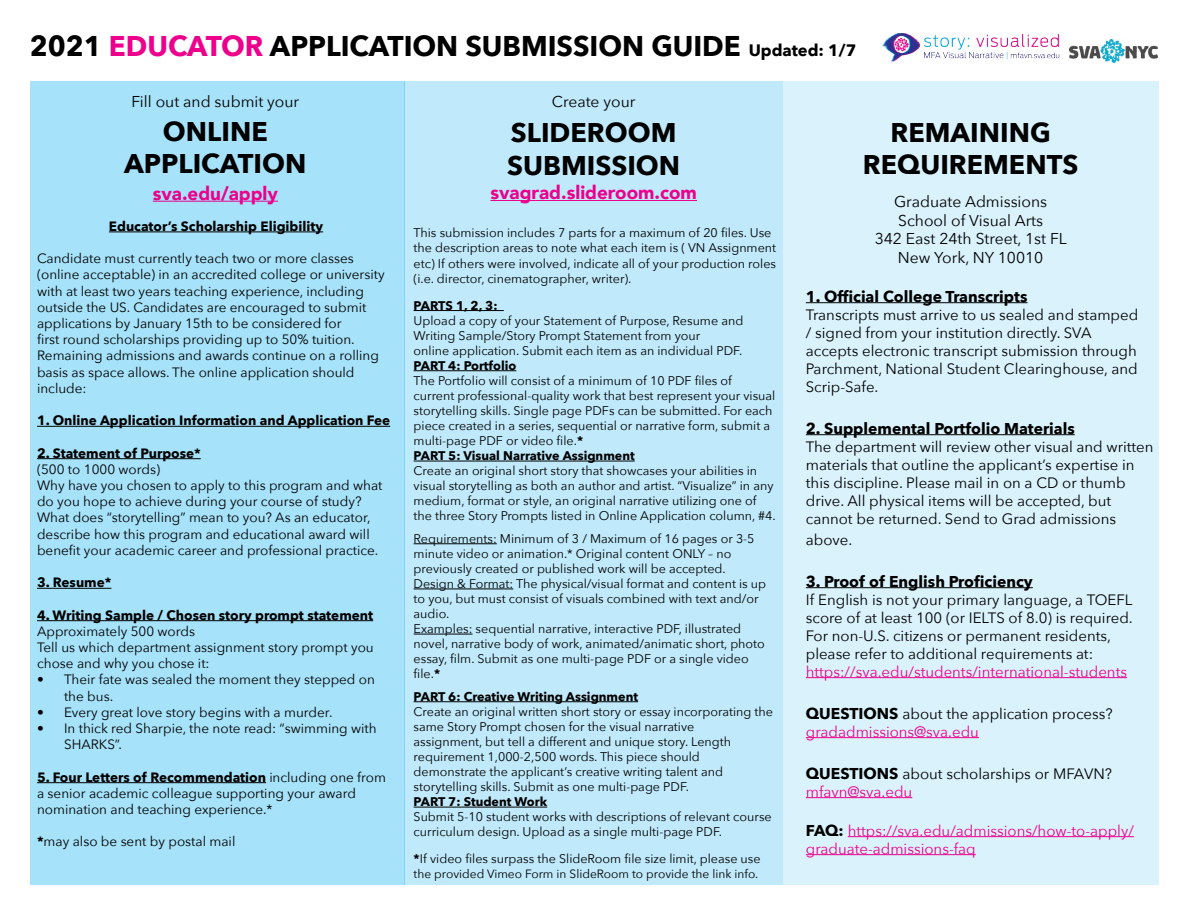
<style>
.page{position:relative;width:1188px;height:918px;background:#fff}
.page>*{position:absolute;margin:0;border:0;box-sizing:border-box;transform-origin:0 0}
.t1{font:700 28.5px "Avenir Next";color:#000}
.t2{font:700 27px/32.4px "Avenir Next";color:#000;text-align:center}
.t3{font:900 18.75px "Avenir";color:#ec008c}
.t4{font:15.6px/18.8px "Avenir Next";color:#000;text-align:center}
.t5{font:700 15.6px "Avenir Next";color:#000}
.t6{font:15px/18px "Avenir Next";color:#000}
.t7{font:15px/18px "Avenir Next";color:#ec008c}
.t8{font:13.5px/16.2px "Avenir Next";color:#000}
.t9{font:700 13.5px "Avenir Next";color:#000}
.t10{font:12.6px/15px "Avenir Next";color:#000}
.t11{font:700 12.6px "Avenir Next";color:#000}
.t12{font:12px "Avenir Next";color:#000}
.s1{color:#ec008c}
.s2{font-size:16.5px}
.s3{font-weight:700}
.s4{font-weight:700;font-size:15.6px}
.s5{font-weight:700;font-size:15.6px;color:#000}
</style>
<div class="page">
<div style="left:30px;top:81px;width:374px;height:804px;background:#a6e2f9"></div>
<div style="left:404px;top:81px;width:379px;height:804px;background:#c0eafb"></div>
<div style="left:783px;top:81px;width:375px;height:804px;background:#d9f2fc"></div>
<hr style="left:109px;top:232px;width:214px;height:1px;background:#000">
<hr style="left:37px;top:426px;width:353px;height:1px;background:#000">
<hr style="left:37px;top:458px;width:164px;height:1px;background:#000">
<hr style="left:37px;top:588px;width:74px;height:1px;background:#000">
<hr style="left:37px;top:620px;width:336px;height:1px;background:#000">
<hr style="left:37px;top:782px;width:229px;height:1px;background:#000">
<hr style="left:153px;top:201px;width:125px;height:1px;background:#ec008c">
<hr style="left:414px;top:310px;width:90px;height:1px;background:#000">
<hr style="left:414px;top:370px;width:102px;height:1px;background:#000">
<hr style="left:414px;top:461px;width:221px;height:1px;background:#000">
<hr style="left:414px;top:543px;width:83px;height:1px;background:#000">
<hr style="left:414px;top:589px;width:99px;height:1px;background:#000">
<hr style="left:414px;top:634px;width:59px;height:1px;background:#000">
<hr style="left:414px;top:701px;width:224px;height:1px;background:#000">
<hr style="left:414px;top:807px;width:133px;height:1px;background:#000">
<hr style="left:490px;top:200px;width:207px;height:1px;background:#ec008c">
<hr style="left:806px;top:302px;width:221px;height:1px;background:#000">
<hr style="left:806px;top:434px;width:269px;height:1px;background:#000">
<hr style="left:806px;top:587px;width:227px;height:1px;background:#000">
<hr style="left:806px;top:677px;width:321px;height:1px;background:#ec008c">
<hr style="left:806px;top:737px;width:173px;height:1px;background:#ec008c">
<hr style="left:806px;top:797px;width:106px;height:1px;background:#ec008c">
<hr style="left:848px;top:836px;width:286px;height:1px;background:#ec008c">
<hr style="left:806px;top:854px;width:170px;height:1px;background:#ec008c">
<img style="left:882px;top:34px;width:177px;height:28px">
<img style="left:1070px;top:40px;width:88px;height:22px">
<h1 class="t1" style="left:30px;top:22px;width:828px">2021 <span class="s1">EDUCATOR</span> APPLICATION SUBMISSION GUIDE <span class="s2">Updated: 1/7</span></h1>
<p class="t4" style="left:131px;top:92px;width:169px">Fill out and submit your</p>
<h2 class="t2" style="left:124px;top:115px;width:184px">ONLINE<br>APPLICATION</h2>
<h3 class="t3" style="left:153px;top:177px;width:127px">sva.edu/apply</h3>
<p class="t9" style="left:109px;top:214px;width:216px">Educator’s Scholarship Eligibility</p>
<p class="t8" style="left:37px;top:250px;width:349px">Candidate must currently teach two or more classes (online acceptable) in an accredited college or university with at least two years teaching experience, including outside the US. Candidates are encouraged to submit applications by January 15th to be considered for<br>first round scholarships providing up to 50% tuition.<br>Remaining admissions and awards continue on a rolling basis as space allows. The online application should include:</p>
<p class="t9" style="left:37px;top:409px;width:355px">1. Online Application Information and Application Fee</p>
<p class="t9" style="left:37px;top:441px;width:165px">2. Statement of Purpose*</p>
<p class="t8" style="left:37px;top:461px;width:347px">(500 to 1000 words)<br>Why have you chosen to apply to this program and what do you hope to achieve during your course of study?<br>What does “storytelling” mean to you? As an educator, describe how this program and educational award will benefit your academic career and professional practice.</p>
<p class="t9" style="left:37px;top:571px;width:76px">3. Resume*</p>
<p class="t9" style="left:37px;top:603px;width:338px">4. Writing Sample / Chosen story prompt statement</p>
<p class="t8" style="left:37px;top:623px;width:338px">Approximately 500 words<br>Tell us which department assignment story prompt you chose and why you chose it:</p>
<p class="t8" style="left:64px;top:671px;width:312px;text-indent:-27px">• Their fate was sealed the moment they stepped on the bus.</p>
<p class="t8" style="left:37px;top:704px;width:297px">• Every great love story begins with a murder.</p>
<p class="t8" style="left:64px;top:720px;width:314px;text-indent:-27px">• In thick red Sharpie, the note read: “swimming with<br>SHARKS”.</p>
<p class="t8" style="left:37px;top:768px;width:351px"><span class="s3">5. Four Letters of Recommendation</span> including one from a senior academic colleague supporting your award nomination and teaching experience.*</p>
<p class="t8" style="left:37px;top:833px;width:200px"><span class="s3">*</span>may also be sent by postal mail</p>
<p class="t4" style="left:552px;top:92px;width:85px">Create your</p>
<h2 class="t2" style="left:507px;top:116px;width:175px;text-align:left">SLIDEROOM<br>SUBMISSION</h2>
<h3 class="t3" style="left:490px;top:176px;width:208px">svagrad.slideroom.com</h3>
<p class="t10" style="left:414px;top:225px;width:364px">This submission includes 7 parts for a maximum of 20 files. Use the description areas to note what each item is ( VN Assignment etc) If others were involved, indicate all of your production roles (i.e. director, cinematographer, writer).</p>
<p class="t11" style="left:414px;top:294px;width:85px">PARTS 1, 2, 3:</p>
<p class="t10" style="left:414px;top:312px;width:331px">Upload a copy of your Statement of Purpose, Resume and<br>Writing Sample/Story Prompt Statement from your<br>online application. Submit each item as an individual PDF.</p>
<p class="t11" style="left:414px;top:354px;width:104px">PART 4: Portfolio</p>
<p class="t10" style="left:414px;top:372px;width:363px">The Portfolio will consist of a minimum of 10 PDF files of current professional-quality work that best represent your visual storytelling skills. Single page PDFs can be submitted. For each piece created in a series, sequential or narrative form, submit a multi-page PDF or video file.<span class="s3">*<br>PART 5: Visual Narrative Assignment</span></p>
<p class="t10" style="left:414px;top:463px;width:363px">Create an original short story that showcases your abilities in visual storytelling as both an author and artist. “Visualize” in any medium, format or style, an original narrative utilizing one of the three Story Prompts listed in Online Application column, #4.</p>
<p class="t10" style="left:414px;top:530px;width:354px">Requirements: Minimum of 3 / Maximum of 16 pages or 3-5 minute video or animation.* Original content ONLY – no previously created or published work will be accepted.<br>Design &amp; Format: The physical/visual format and content is up to you, but must consist of visuals combined with text and/or audio.<br>Examples: sequential narrative, interactive PDF, illustrated novel, narrative body of work, animated/animatic short, photo essay, film. Submit as one multi-page PDF or a single video file.<span class="s3">*</span></p>
<p class="t11" style="left:414px;top:685px;width:226px">PART 6: Creative Writing Assignment</p>
<p class="t10" style="left:414px;top:703px;width:361px">Create an original written short story or essay incorporating the same Story Prompt chosen for the visual narrative<br>assignment, but tell a different and unique story. Length requirement 1,000-2,500 words. This piece should demonstrate the applicant’s creative writing talent and storytelling skills. Submit as one multi-page PDF.</p>
<p class="t11" style="left:414px;top:791px;width:135px">PART 7: Student Work</p>
<p class="t10" style="left:414px;top:809px;width:360px">Submit 5-10 student works with descriptions of relevant course curriculum design. Upload as a single multi-page PDF.</p>
<p class="t10" style="left:414px;top:851px;width:349px"><span class="s3">*</span>If video files surpass the SlideRoom file size limit, please use</p>
<p class="t12" style="left:414px;top:863px;width:346px">the provided Vimeo Form in SlideRoom to provide the link info.</p>
<h2 class="t2" style="left:863px;top:115px;width:217px">REMAINING<br>REQUIREMENTS</h2>
<p class="t4" style="left:875px;top:191px;width:194px">Graduate Admissions<br>School of Visual Arts<br>342 East 24th Street, 1st FL<br>New York, NY 10010</p>
<p class="t5" style="left:806px;top:283px;width:223px">1. Official College Transcripts</p>
<p class="t6" style="left:806px;top:305px;width:334px">Transcripts must arrive to us sealed and stamped / signed from your institution directly. SVA accepts electronic transcript submission through Parchment, National Student Clearinghouse, and Scrip-Safe.</p>
<p class="t5" style="left:806px;top:415px;width:270px">2. Supplemental Portfolio Materials</p>
<p class="t6" style="left:806px;top:437px;width:349px">The department will review other visual and written materials that outline the applicant’s expertise in this discipline. Please mail in on a CD or thumb drive. All physical items will be accepted, but cannot be returned. Send to Grad admissions</p>
<p class="t6" style="left:806px;top:530px;width:48px">above.</p>
<p class="t5" style="left:806px;top:568px;width:228px">3. Proof of English Proficiency</p>
<p class="t6" style="left:806px;top:590px;width:328px">If English is not your primary language, a TOEFL score of at least 100 (or IELTS of 8.0) is required.<br>For non-U.S. citizens or permanent residents, please refer to additional requirements at:</p>
<p class="t7" style="left:806px;top:662px;width:323px">https://sva.edu/students/international-students</p>
<p class="t6" style="left:806px;top:704px;width:308px"><span class="s4">QUESTIONS</span> about the application process? <span class="s1">gradadmissions@sva.edu</span></p>
<p class="t6" style="left:806px;top:764px;width:308px"><span class="s4">QUESTIONS</span> about scholarships or MFAVN? <span class="s1">mfavn@sva.edu</span></p>
<p class="t7" style="left:806px;top:821px;width:330px"><span class="s5">FAQ:</span> https://sva.edu/admissions/how-to-apply/ graduate-admissions-faq</p>
</div>
